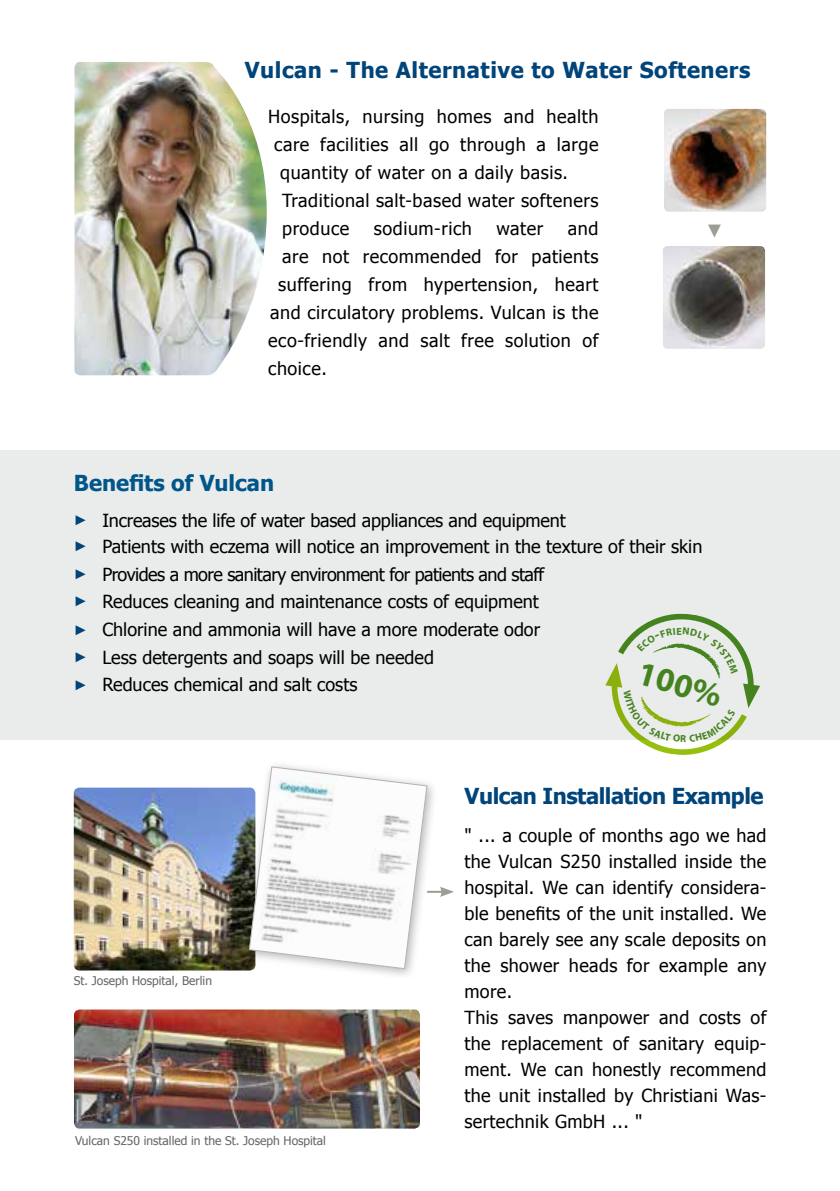
<style>
.page{position:relative;width:840px;height:1191px;background:#fff}
.page>*{position:absolute;margin:0;border:0;box-sizing:border-box;transform-origin:0 0}
.t1{font:700 33.8px "Myriad Pro";color:#4c8f22}
.t2{font:700 22px "Tahoma";letter-spacing:.025em;color:#00447a}
.t3{font:700 22px "Tahoma";letter-spacing:-.02em;color:#00447a}
.t4{font:700 22px "Tahoma";color:#00568a}
.t5{font:18px/26px "Tahoma";letter-spacing:.02em;color:#000}
.t6{font:18px/27.6px "Tahoma";color:#000}
.t7{font:18px/26px "Tahoma";letter-spacing:-.005em;color:#000}
.t8{font:700 18px "Arial";color:#9d9c95}
.t9{font:12px "Tahoma";color:#646567}
.s1{font-family:"Arial";font-weight:700;font-size:14px;color:#00447a}
.s2{font-family:"Arial";font-size:14px;color:#00447a}
</style>
<div class="page">
<div style="left:0;top:451px;width:839px;height:289px;background:#eaebeb"></div>
<img style="left:663px;top:246px;width:101px;height:103px">
<img style="left:664px;top:109px;width:101px;height:103px">
<img style="left:74px;top:62px;width:192px;height:313px">
<img style="left:74px;top:787px;width:168px;height:183px">
<img style="left:74px;top:1009px;width:346px;height:119px">
<div style="left:242px;top:759px;width:196px;height:221px;background:#000;opacity:.3"></div>
<svg style="left:249px;top:766px;width:205px;height:203px"></svg>
<svg style="left:605px;top:613px;width:154px;height:142px"></svg>
<p class="t2" style="left:245px;top:54px;width:507px">Vulcan - The Alternative to Water Softeners</p>
<p class="t5" style="left:268px;top:103px;width:332px">Hospitals, nursing homes and health</p>
<p class="t5" style="left:274px;top:131px;width:325px">care facilities all go through a large</p>
<p class="t5" style="left:280px;top:159px;width:289px">quantity of water on a daily basis.</p>
<p class="t5" style="left:282px;top:187px;width:317px">Traditional salt-based water softeners</p>
<p class="t5" style="left:282px;top:215px;width:69px">produce</p>
<p class="t5" style="left:374px;top:215px;width:99px">sodium-rich</p>
<p class="t5" style="left:496px;top:215px;width:48px">water</p>
<p class="t5" style="left:567px;top:215px;width:32px">and</p>
<p class="t5" style="left:282px;top:243px;width:317px">are not recommended for patients</p>
<p class="t5" style="left:278px;top:271px;width:322px">suffering from hypertension, heart</p>
<p class="t5" style="left:270px;top:299px;width:329px">and circulatory problems. Vulcan is the</p>
<p class="t5" style="left:268px;top:327px;width:331px">eco-friendly and salt free solution of</p>
<p class="t5" style="left:268px;top:355px;width:60px">choice.</p>
<p class="t8" style="left:726px;top:221px;width:20px;rotate:90deg">►</p>
<p class="t4" style="left:74px;top:467px;width:201px">Benefits of Vulcan</p>
<p class="t7" style="left:74px;top:506px;width:629px"><span class="s1">►</span> Increases the life of water based appliances and equipment<br><span class="s1">►</span> Patients with eczema will notice an improvement in the texture of their skin</p>
<p class="t6" style="left:74px;top:559px;width:471px"><span class="s2">►</span> Provides a more sanitary environment for patients and staff <span class="s1">►</span> Reduces cleaning and maintenance costs of equipment <span class="s1">►</span> Chlorine and ammonia will have a more moderate odor <span class="s1">►</span> Less detergents and soaps will be needed<br><span class="s1">►</span> Reduces chemical and salt costs</p>
<h1 class="t1" style="left:644px;top:651px;width:87px;rotate:16deg">100%</h1>
<p class="t9" style="left:74px;top:973px;width:140px">St. Joseph Hospital, Berlin</p>
<p class="t9" style="left:75px;top:1132px;width:252px">Vulcan S250 installed in the St. Joseph Hospital</p>
<p class="t3" style="left:464px;top:780px;width:300px">Vulcan Installation Example</p>
<p class="t5" style="left:464px;top:822px;width:303px">" ... a couple of months ago we had the Vulcan S250 installed inside the hospital. We can identify considera&shy;ble benefits of the unit installed. We can barely see any scale deposits on the shower heads for example any more.<br>This saves manpower and costs of the replacement of sanitary equip&shy;ment. We can honestly recommend the unit installed by Christiani Was&shy;sertechnik GmbH ... "</p>
</div>
